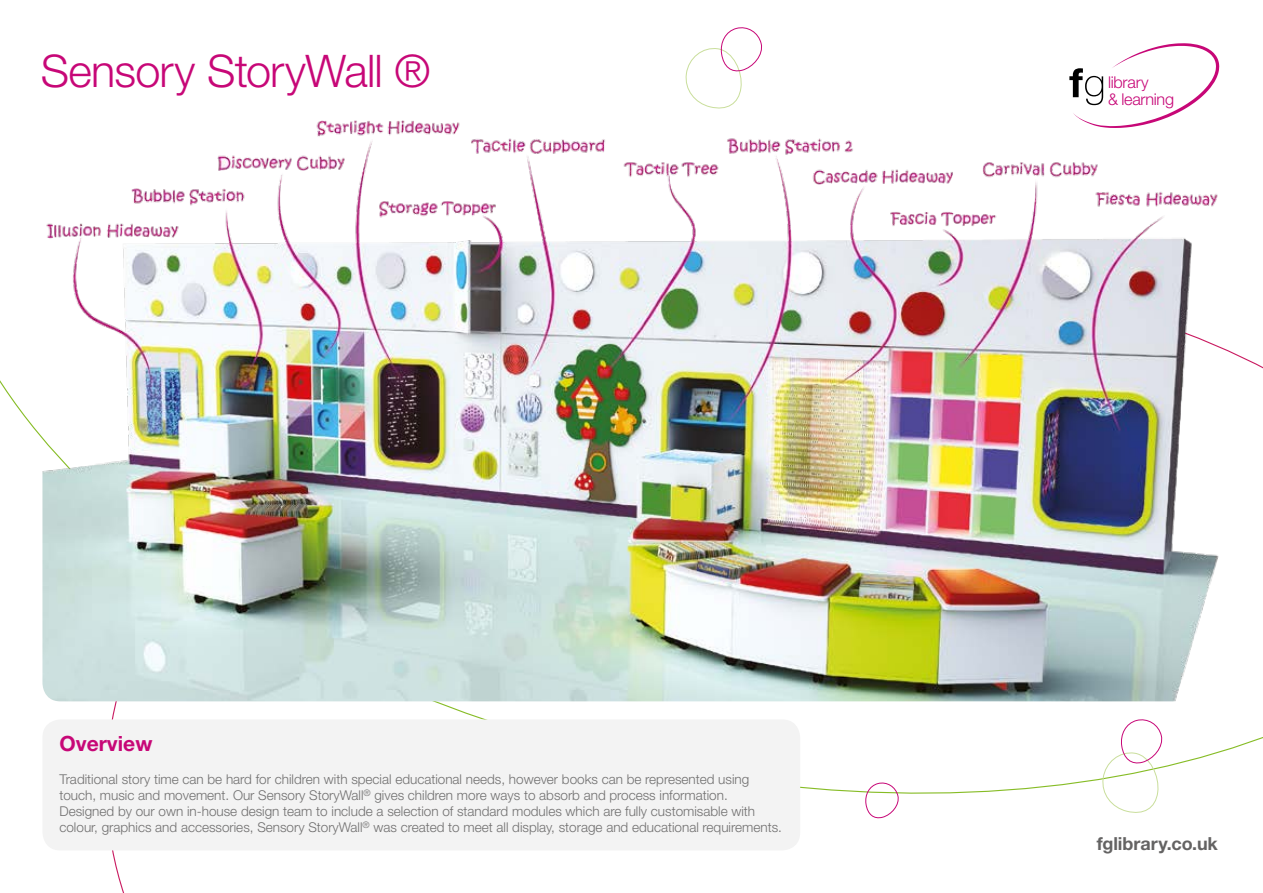
<style>
.page{position:relative;width:1263px;height:893px;background:#fff}
.page>*{position:absolute;margin:0;border:0;box-sizing:border-box;transform-origin:0 0}
.t1{font:300 45px "Helvetica Neue LT Std";letter-spacing:-.015em;color:#c70777}
.t2{font:700 21px "Helvetica Neue LT Std";color:#c70777}
.t3{font:700 18px "Helvetica Neue LT Std";letter-spacing:-.005em;color:#646363}
.t4{font:300 16.2px/17px "Helvetica Neue";letter-spacing:-.015em;color:#c70777}
.t5{font:300 13.5px/16.2px "Helvetica Neue LT Std";color:#706f6f}
</style>
<div class="page">
<img style="left:42px;top:120px;width:1178px;height:581px">
<div style="left:42px;top:719px;width:758px;height:131px;background:#f3f3f3;border-radius:18px"></div>
<svg style="left:1069px;top:43px;width:150px;height:85px"></svg>
<svg style="left:685px;top:27px;width:77px;height:82px"></svg>
<svg style="left:864px;top:782px;width:37px;height:37px"></svg>
<svg style="left:1101px;top:719px;width:64px;height:94px"></svg>
<h1 class="t1" style="left:41px;top:43px;width:391px">Sensory StoryWall ®</h1>
<h2 class="t2" style="left:59px;top:731px;width:94px">Overview</h2>
<p class="t5" style="left:59px;top:771px;width:724px">Traditional story time can be hard for children with special educational needs, however books can be represented using touch, music and movement. Our Sensory StoryWall<sup>®</sup> gives children more ways to absorb and process information.<br>Designed by our own in-house design team to include a selection of standard modules which are fully customisable with colour, graphics and accessories, Sensory StoryWall<sup>®</sup> was created to meet all display, storage and educational requirements.</p>
<p class="t4" style="left:1108px;top:72px;width:67px">library<br>&amp; learning</p>
<h3 class="t3" style="left:1097px;top:833px;width:123px">fglibrary.co.uk</h3>
</div>
